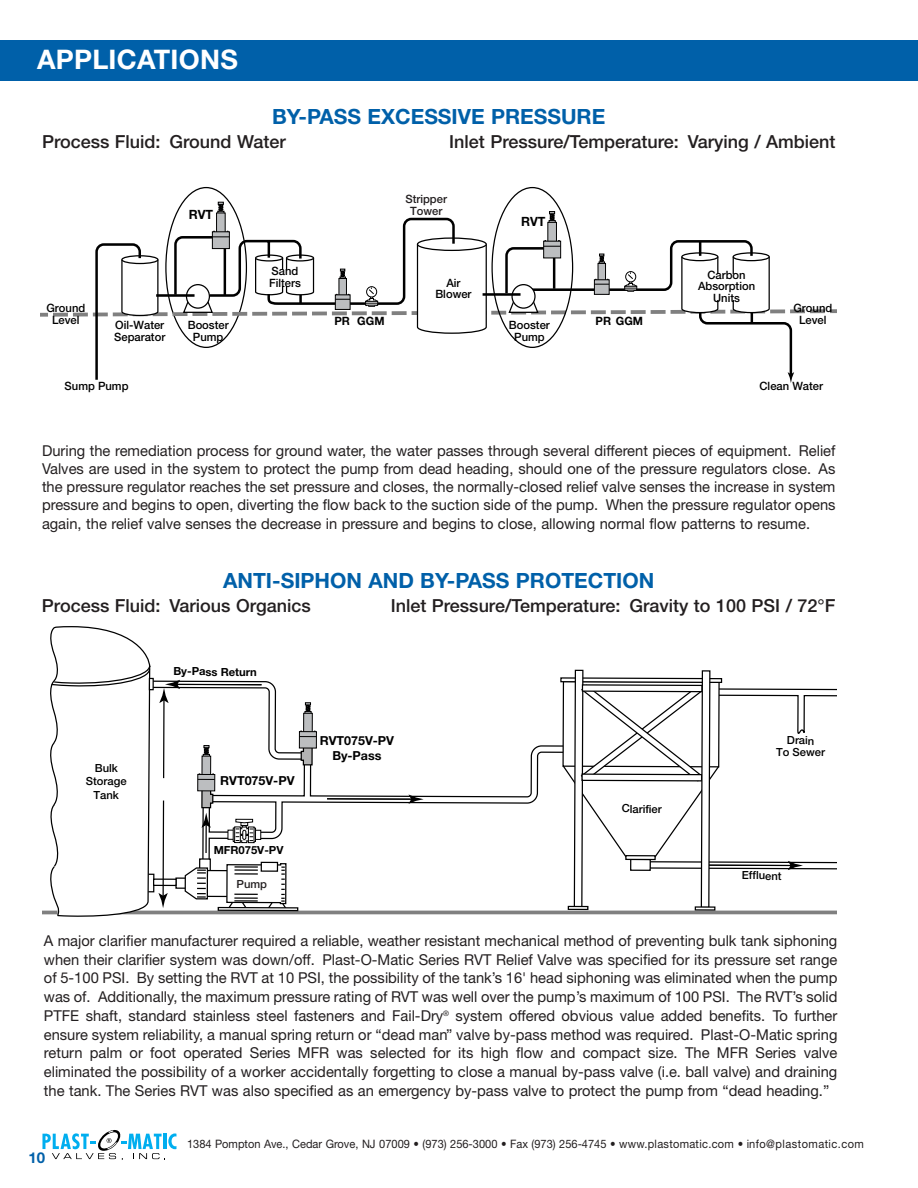
<style>
.page{position:relative;width:918px;height:1188px;background:#fff}
.page>*{position:absolute;margin:0;border:0;box-sizing:border-box;transform-origin:0 0}
.t1{font:700 27px "Helvetica Neue";letter-spacing:.01em;color:#fff}
.t2{font:700 21px "Helvetica Neue";color:#0060a9}
.t3{font:500 18px "Helvetica Neue";color:#231f20}
.t4{font:15px/18.8px "Helvetica Neue";color:#231f20;text-align:justify}
.t5{font:700 15px "Helvetica Neue";color:#0060a9}
.t6{font:700 12.75px "Helvetica Neue";color:#000}
.t7{font:700 12.45px/15px "Helvetica Neue";letter-spacing:-.005em;color:#000;text-align:center}
.t8{font:11.7px "Helvetica Neue";color:#231f20;scale:.95 1}
.t9{font:500 11.55px/11.4px "Helvetica Neue";color:#000;text-align:center}
.t10{font:500 11.55px/11.6px "Helvetica Neue";color:#231f20;text-align:center}
.t11{font:700 11.55px "Helvetica Neue";color:#000}
.t12{font:500 11.25px/13.6px "Helvetica Neue";letter-spacing:-.005em;color:#000;text-align:center}
.t13{font:700 11.25px "Helvetica Neue";letter-spacing:-.005em;color:#000}
.t14{font:500 11.25px "Helvetica Neue";color:#231f20}
.s1{font-family:"Times Ten";font-size:16.5px}
</style>
<div class="page">
<div style="left:0;top:40px;width:918px;height:41px;background:#0060a9"></div>
<svg style="left:42px;top:1130px;width:134px;height:30px"></svg>
<svg style="left:152px;top:680px;width:408px;height:235px"></svg>
<hr style="left:43px;top:911px;width:794px;height:3px;background:#808080">
<div style="left:228px;top:830px;width:9px;height:10px;background:#fff;border:1px solid #000"></div>
<div style="left:251px;top:830px;width:10px;height:10px;background:#fff;border:1px solid #000"></div>
<svg style="left:232px;top:818px;width:24px;height:25px"></svg>
<svg style="left:218px;top:907px;width:80px;height:4px"></svg>
<div style="left:199px;top:858px;width:12px;height:15px;background:#fff;border:1px solid #000"></div>
<div style="left:175px;top:877px;width:11px;height:12px;background:#fff;border:1px solid #000"></div>
<div style="left:148px;top:874px;width:6px;height:18px;border:1px solid #000"></div>
<div style="left:207px;top:870px;width:27px;height:27px;background:#fff;border:1px solid #000"></div>
<svg style="left:184px;top:867px;width:25px;height:33px"></svg>
<svg style="left:226px;top:862px;width:62px;height:49px"></svg>
<svg style="left:300px;top:749px;width:13px;height:17px"></svg>
<div style="left:153px;top:879px;width:24px;height:7px;background:#fff;border:1px solid #000"></div>
<div style="left:303px;top:713px;width:10px;height:20px;background:#bcbec0;border:1px solid #000"></div>
<div style="left:299px;top:731px;width:18px;height:18px;background:#bcbec0;border:1px solid #000"></div>
<svg style="left:299px;top:731px;width:17px;height:6px"></svg>
<svg style="left:304px;top:702px;width:8px;height:16px"></svg>
<div style="left:202px;top:756px;width:9px;height:20px;background:#bcbec0;border:1px solid #000"></div>
<div style="left:197px;top:774px;width:18px;height:17px;background:#3b3b3b"></div>
<svg style="left:203px;top:745px;width:7px;height:15px"></svg>
<svg style="left:45px;top:626px;width:107px;height:291px"></svg>
<hr style="left:176px;top:684px;width:86px;height:1px;background:#000">
<hr style="left:327px;top:798px;width:86px;height:2px;background:#000">
<svg style="left:409px;top:795px;width:15px;height:9px"></svg>
<hr style="left:205px;top:824px;width:2px;height:29px;background:#000">
<svg style="left:198px;top:773px;width:17px;height:55px"></svg>
<hr style="left:163px;top:699px;width:2px;height:79px;background:#000">
<svg style="left:159px;top:680px;width:21px;height:23px"></svg>
<hr style="left:162px;top:801px;width:2px;height:96px;background:#000">
<svg style="left:159px;top:893px;width:9px;height:15px"></svg>
<svg style="left:560px;top:669px;width:277px;height:246px"></svg>
<svg style="left:695px;top:906px;width:20px;height:5px"></svg>
<svg style="left:149px;top:678px;width:5px;height:12px"></svg>
<svg style="left:789px;top:372px;width:5px;height:11px"></svg>
<svg style="left:40px;top:202px;width:797px;height:132px"></svg>
<div style="left:272px;top:270px;width:28px;height:15px;background:#fff"></div>
<div style="left:713px;top:274px;width:29px;height:26px;background:#fff"></div>
<h1 class="t1" style="left:37px;top:50px;width:202px">APPLICATIONS</h1>
<h2 class="t2" style="left:272px;top:109px;width:335px">BY-PASS EXCESSIVE PRESSURE</h2>
<p class="t3" style="left:42px;top:136px;width:245px">Process Fluid: Ground Water</p>
<p class="t3" style="left:449px;top:136px;width:388px">Inlet Pressure/Temperature: Varying / Ambient</p>
<p class="t6" style="left:189px;top:209px;width:26px">RVT</p>
<p class="t10" style="left:406px;top:194px;width:43px">Stripper<br>Tower</p>
<p class="t6" style="left:521px;top:217px;width:26px">RVT</p>
<p class="t9" style="left:269px;top:267px;width:33px;text-align:left">Sand<br>Filters</p>
<p class="t9" style="left:698px;top:270px;width:59px">Carbon<br>Absorption<br>Units</p>
<p class="t9" style="left:435px;top:278px;width:38px">Air<br>Blower</p>
<p class="t9" style="left:46px;top:303px;width:40px">Ground<br>Level</p>
<p class="t9" style="left:793px;top:303px;width:40px">Ground<br>Level</p>
<p class="t11" style="left:334px;top:317px;width:52px">PR GGM</p>
<p class="t11" style="left:596px;top:317px;width:49px">PR GGM</p>
<p class="t9" style="left:114px;top:320px;width:53px;text-align:left">Oil-Water<br>Separator</p>
<p class="t9" style="left:188px;top:320px;width:42px">Booster<br>Pump</p>
<p class="t9" style="left:509px;top:320px;width:42px">Booster<br>Pump</p>
<p class="t9" style="left:65px;top:381px;width:65px">Sump Pump</p>
<p class="t9" style="left:760px;top:381px;width:65px">Clean Water</p>
<p class="t4" style="left:42px;top:443px;width:795px;line-height:18px">During the remediation process for ground water, the water passes through several different pieces of equipment. Relief Valves are used in the system to protect the pump from dead heading, should one of the pressure regulators close. As the pressure regulator reaches the set pressure and closes, the normally-closed relief valve senses the increase in system pressure and begins to open, diverting the flow back to the suction side of the pump. When the pressure regulator opens</p>
<p class="t4" style="left:42px;top:516px;width:770px">again, the relief valve senses the decrease in pressure and begins to close, allowing normal flow patterns to resume<span class="s1">.</span></p>
<h2 class="t2" style="left:223px;top:573px;width:433px">ANTI-SIPHON AND BY-PASS PROTECTION</h2>
<p class="t3" style="left:42px;top:599px;width:270px">Process Fluid: Various Organics</p>
<p class="t3" style="left:391px;top:599px;width:446px">Inlet Pressure/Temperature: Gravity to 100 PSI / 72°F</p>
<p class="t12" style="left:86px;top:762px;width:42px">Bulk<br>Storage<br>Tank</p>
<p class="t13" style="left:173px;top:668px;width:85px">By-Pass Return</p>
<p class="t7" style="left:220px;top:774px;width:76px">RVT075V-PV</p>
<p class="t13" style="left:214px;top:846px;width:71px">MFR075V-PV</p>
<p class="t14" style="left:237px;top:880px;width:32px">Pump</p>
<p class="t7" style="left:320px;top:734px;width:76px">RVT075V-PV<br>By-Pass</p>
<p class="t12" style="left:622px;top:803px;width:42px">Clarifier</p>
<p class="t12" style="left:776px;top:736px;width:50px;line-height:11.2px">Drain<br>To Sewer</p>
<p class="t12" style="left:742px;top:870px;width:41px">Effluent</p>
<p class="t4" style="left:44px;top:933px;width:795px">A major clarifier manufacturer required a reliable, weather resistant mechanical method of preventing bulk tank siphoning when their clarifier system was down/off. Plast-O-Matic Series RVT Relief Valve was specified for its pressure set range of 5-100 PSI. By setting the RVT at 10 PSI, the possibility of the tank’s 16' head siphoning was eliminated when the pump was of. Additionally, the maximum pressure rating of RVT was well over the pump’s maximum of 100 PSI. The RVT’s solid PTFE shaft, standard stainless steel fasteners and Fail-Dry<sup>®</sup> system offered obvious value added benefits. To further ensure system reliability, a manual spring return or “dead man” valve by-pass method was required. Plast-O-Matic spring return palm or foot operated Series MFR was selected for its high flow and compact size. The MFR Series valve eliminated the possibility of a worker accidentally forgetting to close a manual by-pass valve (i.e. ball valve) and draining the tank. The Series RVT was also specified as an emergency by-pass valve to protect the pump from “dead heading.”</p>
<p class="t5" style="left:28px;top:1152px;width:18px">10</p>
<p class="t8" style="left:187px;top:1139px;width:714px">1384 Pompton Ave., Cedar Grove, NJ 07009 • (973) 256-3000 • Fax (973) 256-4745 • www.plastomatic.com • info@plastomatic.com</p>
</div>
